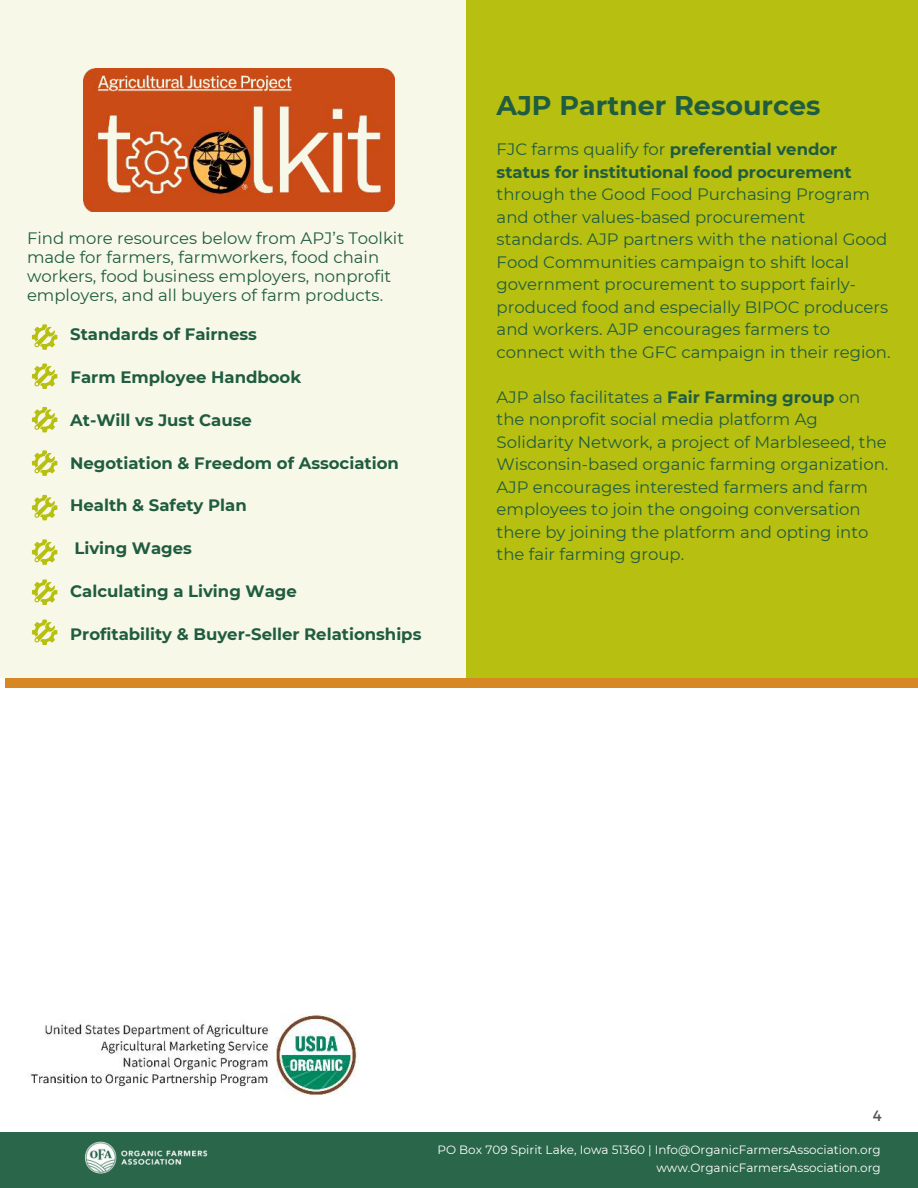
<style>
.page{position:relative;width:918px;height:1188px;background:#fff}
.page>*{position:absolute;margin:0;border:0;box-sizing:border-box;transform-origin:0 0}
.t1{font:700 27px "Montserrat";color:#205c40}
.t2{font:16.5px/22.5px "Montserrat";color:#205c40}
.t3{font:700 16.5px/22.5px "Montserrat";color:#205c40}
.t4{font:15px "Montserrat";color:#545454}
.t5{font:12px/18px "Montserrat";color:#fff;text-align:right}
.s1{font-weight:400}
.s2{font-weight:700}
</style>
<div class="page">
<div style="left:0;top:0;width:918px;height:678px;background:#f7f8e7"></div>
<img style="left:84px;top:68px;width:310px;height:143px">
<svg style="left:32px;top:324px;width:25px;height:26px"></svg>
<svg style="left:32px;top:364px;width:25px;height:25px"></svg>
<svg style="left:32px;top:407px;width:25px;height:25px"></svg>
<svg style="left:32px;top:450px;width:25px;height:26px"></svg>
<svg style="left:32px;top:495px;width:25px;height:25px"></svg>
<svg style="left:32px;top:539px;width:25px;height:26px"></svg>
<svg style="left:32px;top:579px;width:25px;height:26px"></svg>
<svg style="left:32px;top:620px;width:25px;height:25px"></svg>
<div style="left:467px;top:0;width:451px;height:682px;background:#b7bf10"></div>
<div style="left:5px;top:678px;width:913px;height:10px;background:#d78825"></div>
<div style="left:0;top:1133px;width:918px;height:55px;background:#29664a"></div>
<img style="left:84px;top:1141px;width:124px;height:33px">
<img style="left:30px;top:1015px;width:329px;height:80px">
<p class="t2" style="left:27px;top:228px;width:379px;line-height:19.2px">Find more resources below from APJ’s Toolkit made for farmers, farmworkers, food chain workers, food business employers, nonprofit employers, and all buyers of farm products.</p>
<p class="t3" style="left:70px;top:323px;width:188px">Standards of Fairness</p>
<p class="t3" style="left:71px;top:365px;width:232px">Farm Employee Handbook</p>
<p class="t3" style="left:70px;top:408px;width:183px">At-Will vs Just Cause</p>
<p class="t3" style="left:70px;top:451px;width:330px">Negotiation &amp; Freedom of Association</p>
<p class="t3" style="left:70px;top:494px;width:178px">Health &amp; Safety Plan</p>
<p class="t3" style="left:75px;top:536px;width:119px">Living Wages</p>
<p class="t3" style="left:70px;top:579px;width:228px">Calculating a Living Wage</p>
<p class="t3" style="left:70px;top:622px;width:353px">Profitability &amp; Buyer-Seller Relationships</p>
<h1 class="t1" style="left:497px;top:86px;width:325px">AJP Partner Resources</h1>
<p class="t3" style="left:497px;top:137px;width:357px"><span class="s1">FJC farms qualify for</span> preferential vendor status for institutional food procurement</p>
<p class="t2" style="left:497px;top:183px;width:395px">through the Good Food Purchasing Program and other values-based procurement standards. AJP partners with the national Good Food Communities campaign to shift local government procurement to support fairly&shy;produced food and especially BIPOC producers and workers. AJP encourages farmers to connect with the GFC campaign in their region.</p>
<p class="t2" style="left:497px;top:385px;width:393px">AJP also facilitates a <span class="s2">Fair Farming group</span> on the nonprofit social media platform Ag Solidarity Network, a project of Marbleseed, the Wisconsin-based organic farming organization.<br>AJP encourages interested farmers and farm employees to join the ongoing conversation there by joining the platform and opting into the fair farming group.</p>
<p class="t4" style="left:873px;top:1107px;width:10px">4</p>
<p class="t5" style="left:437px;top:1140px;width:445px">PO Box 709 Spirit Lake, Iowa 51360 | Info@OrganicFarmersAssociation.org www.OrganicFarmersAssociation.org</p>
</div>
